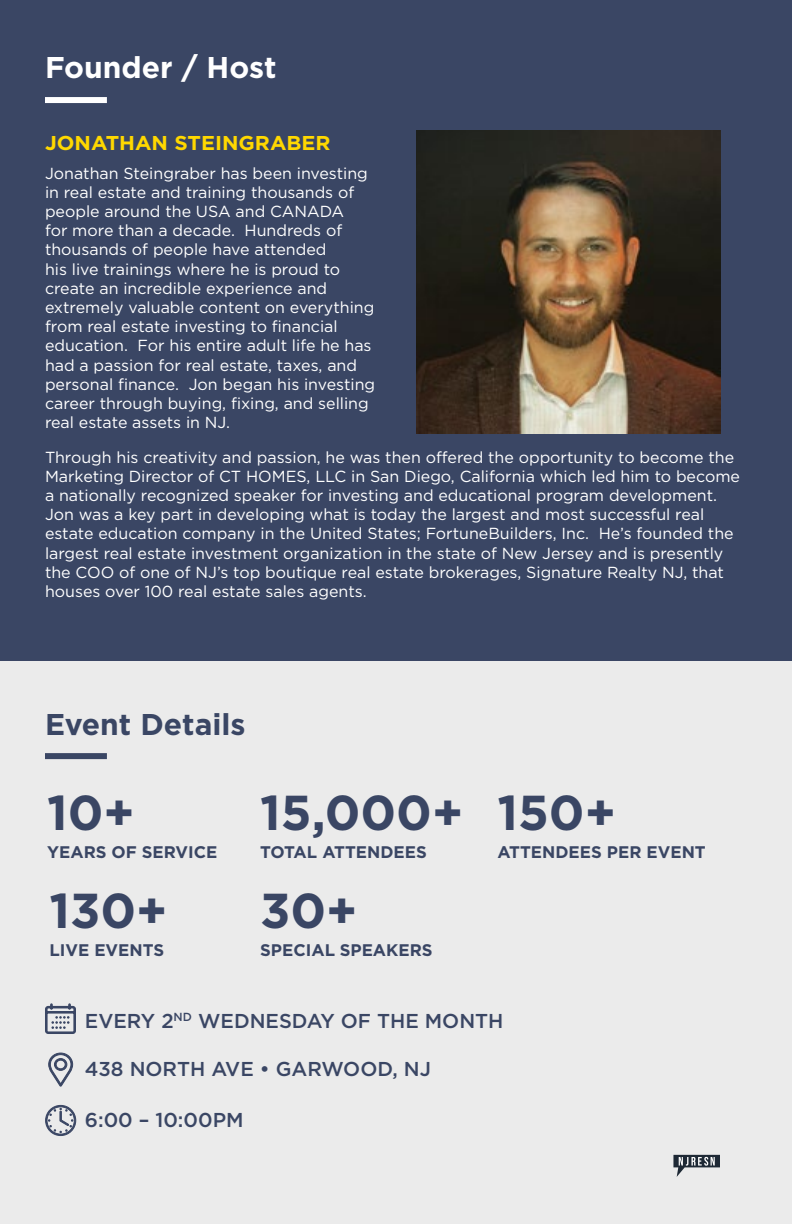
<style>
.page{position:relative;width:792px;height:1224px;background:#fff}
.page>*{position:absolute;margin:0;border:0;box-sizing:border-box;transform-origin:0 0}
.t1{font:700 49px "Gotham";color:#3a4664}
.t2{font:700 30px "Gotham";color:#fff}
.t3{font:700 30px "Gotham";color:#3a4664}
.t4{font:500 20.2px "Gotham";color:#3a4664}
.t5{font:700 20px "Gotham";color:#ffd800;scale:1.04 1}
.t6{font:700 16.8px "Gotham";color:#3a4664}
.t7{font:16px/19.2px "Gotham";color:#fff}
</style>
<div class="page">
<div style="left:0;top:528px;width:792px;height:696px;background:#ebebeb"></div>
<div style="left:0;top:0;width:792px;height:661px;background:#3a4664"></div>
<img style="left:416px;top:131px;width:304px;height:302px">
<svg style="left:45px;top:1105px;width:31px;height:31px"></svg>
<svg style="left:48px;top:1053px;width:25px;height:34px"></svg>
<svg style="left:45px;top:1003px;width:31px;height:31px"></svg>
<div style="left:45px;top:97px;width:62px;height:6px;background:#fff"></div>
<div style="left:45px;top:753px;width:62px;height:6px;background:#3a4664"></div>
<svg style="left:673px;top:1155px;width:47px;height:22px"></svg>
<h2 class="t2" style="left:45px;top:50px;width:233px">Founder / Host</h2>
<p class="t5" style="left:45px;top:132px;width:276px">JONATHAN STEINGRABER</p>
<p class="t7" style="left:45px;top:163px;width:332px">Jonathan Steingraber has been investing in real estate and training thousands of people around the USA and CANADA<br>for more than a decade. Hundreds of thousands of people have attended<br>his live trainings where he is proud to create an incredible experience and extremely valuable content on everything from real estate investing to financial education. For his entire adult life he has had a passion for real estate, taxes, and personal finance. Jon began his investing career through buying, fixing, and selling real estate assets in NJ.</p>
<p class="t7" style="left:45px;top:447px;width:697px">Through his creativity and passion, he was then offered the opportunity to become the Marketing Director of CT HOMES, LLC in San Diego, California which led him to become a nationally recognized speaker for investing and educational program development.<br>Jon was a key part in developing what is today the largest and most successful real estate education company in the United States; FortuneBuilders, Inc. He’s founded the largest real estate investment organization in the state of New Jersey and is presently the COO of one of NJ’s top boutique real estate brokerages, Signature Realty NJ, that houses over 100 real estate sales agents.</p>
<h2 class="t3" style="left:45px;top:707px;width:202px">Event Details</h2>
<h1 class="t1" style="left:47px;top:784px;width:89px">10+</h1>
<p class="t6" style="left:47px;top:842px;width:172px">YEARS OF SERVICE</p>
<h1 class="t1" style="left:49px;top:882px;width:120px">130+</h1>
<p class="t6" style="left:49px;top:940px;width:116px">LIVE EVENTS</p>
<h1 class="t1" style="left:260px;top:784px;width:205px">15,000+</h1>
<p class="t6" style="left:260px;top:842px;width:168px">TOTAL ATTENDEES</p>
<h1 class="t1" style="left:260px;top:882px;width:99px">30+</h1>
<p class="t6" style="left:260px;top:940px;width:174px">SPECIAL SPEAKERS</p>
<h1 class="t1" style="left:497px;top:784px;width:120px">150+</h1>
<p class="t6" style="left:497px;top:842px;width:210px">ATTENDEES PER EVENT</p>
<p class="t4" style="left:85px;top:1009px;width:420px">EVERY 2<sup>ND</sup> WEDNESDAY OF THE MONTH</p>
<p class="t4" style="left:85px;top:1058px;width:348px">438 NORTH AVE • GARWOOD, NJ</p>
<p class="t4" style="left:85px;top:1108px;width:160px">6:00 – 10:00PM</p>
</div>
